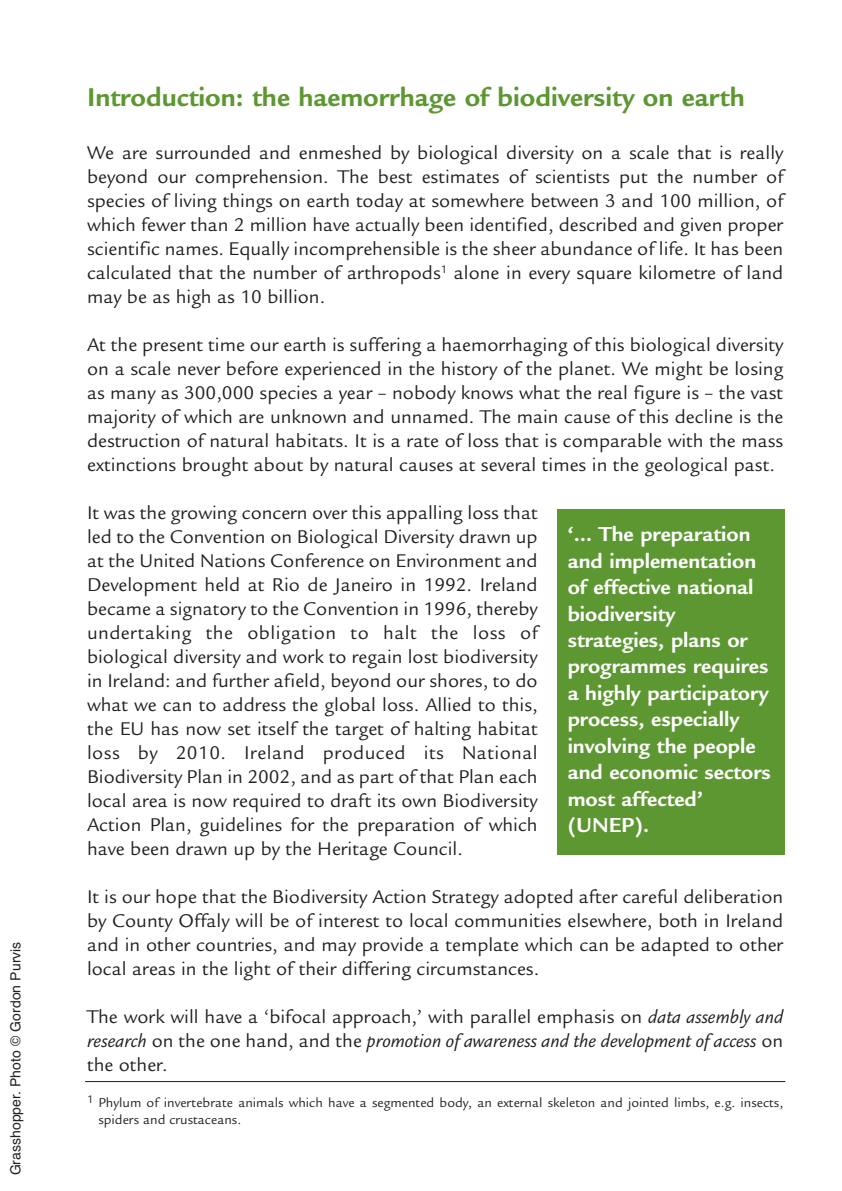
<style>
.page{position:relative;width:842px;height:1191px;background:#fff}
.page>*{position:absolute;margin:0;border:0;box-sizing:border-box;transform-origin:0 0}
.t1{font:700 28px "Legacy Sans";color:#5c9731}
.t2{font:700 22px/26.4px "Legacy Sans";color:#fff}
.t3{font:20px/24px "Legacy Sans";color:#231f20;text-align:justify}
.t4{font:14px/16.8px "Legacy Sans";color:#231f20}
.t5{font:14px "Helvetica";color:#231f20}
.s1{font-style:italic}
</style>
<div class="page">
<div style="left:558px;top:509px;width:227px;height:345px;background:#5c9731"></div>
<hr style="left:85px;top:1081px;width:700px;height:1px;background:#231f20">
<p class="t5" style="left:8px;top:1175px;width:235px;rotate:-90deg">Grasshopper. Photo © Gordon Purvis</p>
<h1 class="t1" style="left:87px;top:87px;width:659px">Introduction: the haemorrhage of biodiversity on earth</h1>
<p class="t3" style="left:87px;top:142px;width:698px">We are surrounded and enmeshed by biological diversity on a scale that is really beyond our comprehension. The best estimates of scientists put the number of species of living things on earth today at somewhere between 3 and 100 million, of which fewer than 2 million have actually been identified, described and given proper scientific names. Equally incomprehensible is the sheer abundance of life. It has been calculated that the number of arthropods<sup>1</sup> alone in every square kilometre of land may be as high as 10 billion.</p>
<p class="t3" style="left:87px;top:334px;width:698px">At the present time our earth is suffering a haemorrhaging of this biological diversity on a scale never before experienced in the history of the planet. We might be losing as many as 300,000 species a year – nobody knows what the real figure is – the vast majority of which are unknown and unnamed. The main cause of this decline is the destruction of natural habitats. It is a rate of loss that is comparable with the mass extinctions brought about by natural causes at several times in the geological past.</p>
<p class="t3" style="left:87px;top:502px;width:452px">It was the growing concern over this appalling loss that led to the Convention on Biological Diversity drawn up at the United Nations Conference on Environment and Development held at Rio de Janeiro in 1992. Ireland became a signatory to the Convention in 1996, thereby undertaking the obligation to halt the loss of biological diversity and work to regain lost biodiversity in Ireland: and further afield, beyond our shores, to do what we can to address the global loss. Allied to this, the EU has now set itself the target of halting habitat loss by 2010. Ireland produced its National Biodiversity Plan in 2002, and as part of that Plan each local area is now required to draft its own Biodiversity Action Plan, guidelines for the preparation of which have been drawn up by the Heritage Council.</p>
<p class="t3" style="left:87px;top:886px;width:698px">It is our hope that the Biodiversity Action Strategy adopted after careful deliberation by County Offaly will be of interest to local communities elsewhere, both in Ireland and in other countries, and may provide a template which can be adapted to other local areas in the light of their differing circumstances.</p>
<p class="t3" style="left:87px;top:1006px;width:698px">The work will have a ‘bifocal approach,’ with parallel emphasis on <span class="s1">data assembly and research</span> on the one hand, and the <span class="s1">promotion of awareness and the development of access</span> on the other.</p>
<p class="t2" style="left:568px;top:523px;width:205px">‘… The preparation and implementation of effective national biodiversity strategies, plans or programmes requires a highly participatory process, especially involving the people and economic sectors most affected’ (UNEP).</p>
<p class="t4" style="left:98px;top:1095px;width:686px;text-indent:-11px"><sup>1</sup> Phylum of invertebrate animals which have a segmented body, an external skeleton and jointed limbs, e.g. insects, spiders and crustaceans.</p>
</div>
